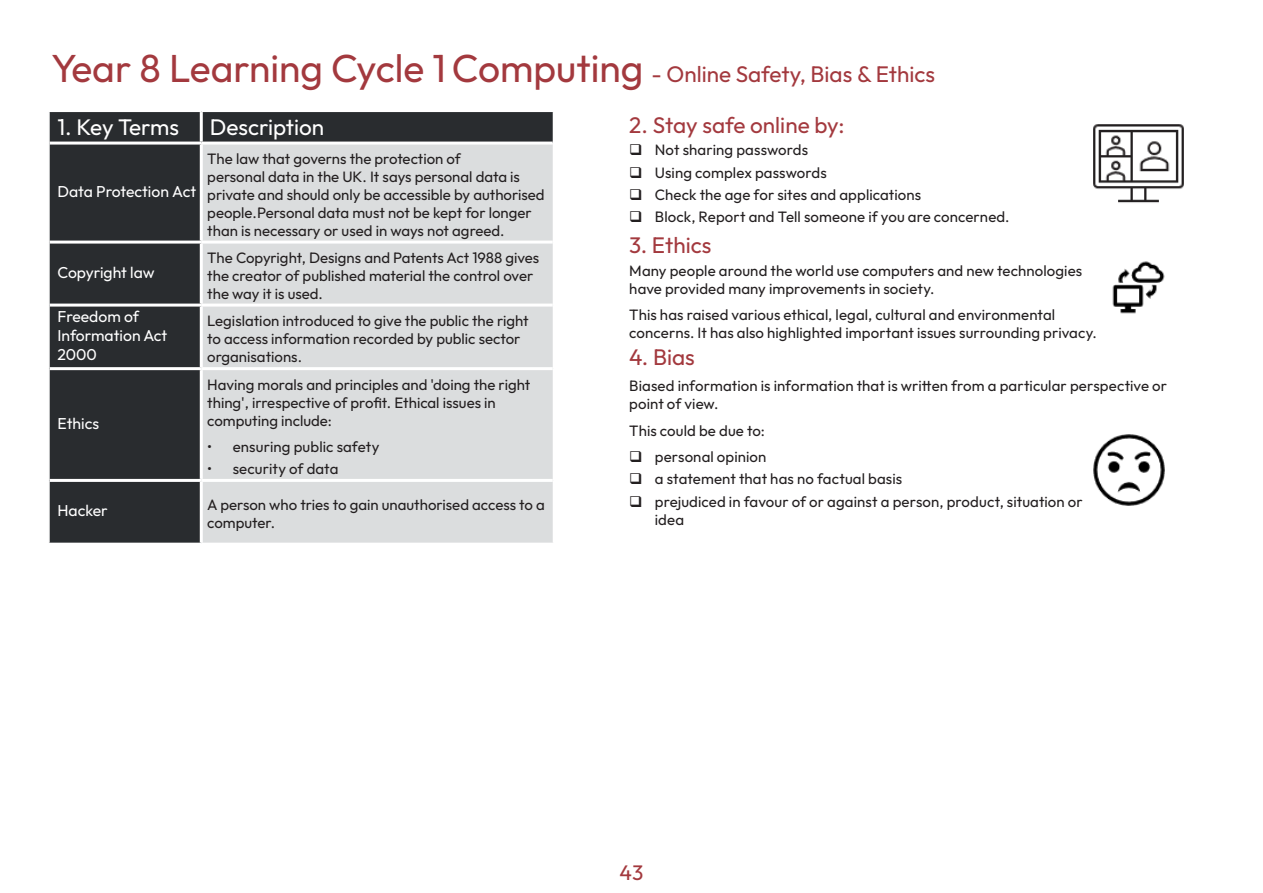
<style>
.page{position:relative;width:1263px;height:893px;background:#fff}
.page>*{position:absolute;margin:0;border:0;box-sizing:border-box;transform-origin:0 0}
.Heading_1{font:39px "Outfit";color:#a3393e}
.Contents_Heading{font:22.5px "Outfit";color:#a3393e}
.Heading_2{font:22.5px "Outfit";color:#a3393e}
.Heading_2_White{font:22.5px "Outfit";color:#fff}
.t1{font:21px "Outfit";color:#a3393e}
.Heading_3_White{font:15.75px/18.9px "Outfit";color:#fff}
.t2{font:15px/18px "Outfit";color:#231f20}
.s1{font-size:39px}
</style>
<div class="page">
<div style="left:50px;top:112px;width:503px;height:431px;background:#292c2f"></div>
<div style="left:203px;top:145px;width:350px;height:398px;background:#dbddde"></div>
<hr style="left:200px;top:112px;width:3px;height:30px;background:#fff">
<hr style="left:50px;top:142px;width:151px;height:3px;background:#fff">
<hr style="left:201px;top:142px;width:352px;height:3px;background:#fff">
<hr style="left:200px;top:145px;width:3px;height:96px;background:#fff">
<hr style="left:50px;top:241px;width:151px;height:3px;background:#fff">
<hr style="left:201px;top:241px;width:352px;height:3px;background:#fff">
<hr style="left:200px;top:244px;width:3px;height:60px;background:#fff">
<hr style="left:50px;top:304px;width:151px;height:3px;background:#fff">
<hr style="left:201px;top:304px;width:352px;height:3px;background:#fff">
<hr style="left:200px;top:307px;width:3px;height:60px;background:#fff">
<hr style="left:50px;top:367px;width:151px;height:3px;background:#fff">
<hr style="left:201px;top:367px;width:352px;height:3px;background:#fff">
<hr style="left:200px;top:370px;width:3px;height:109px;background:#fff">
<hr style="left:50px;top:479px;width:151px;height:3px;background:#fff">
<hr style="left:201px;top:479px;width:352px;height:3px;background:#fff">
<hr style="left:200px;top:482px;width:3px;height:61px;background:#fff">
<img style="left:1093px;top:124px;width:91px;height:79px">
<img style="left:1093px;top:434px;width:72px;height:72px">
<img style="left:1112px;top:261px;width:53px;height:53px">
<p class="Heading_1" style="left:51px;top:46px;width:396px">Year 8 Learning Cycle 1</p>
<p class="Contents_Heading" style="left:452px;top:61px;width:485px"><span class="s1">Computing</span> - Online Safety, Bias &amp; Ethics</p>
<p class="Heading_2_White" style="left:57px;top:114px;width:123px">1. Key Terms</p>
<p class="Heading_2_White" style="left:210px;top:114px;width:116px">Description</p>
<p class="Heading_3_White" style="left:57px;top:182px;width:140px">Data Protection Act</p>
<p class="Heading_3_White" style="left:57px;top:263px;width:99px">Copyright law</p>
<p class="t2" style="left:207px;top:150px;width:339px">The law that governs the protection of<br>personal data in the UK. It says personal data is private and should only be accessible by authorised people.Personal data must not be kept for longer than is necessary or used in ways not agreed.</p>
<p class="t2" style="left:207px;top:249px;width:334px">The Copyright, Designs and Patents Act 1988 gives the creator of published material the control over the way it is used.</p>
<p class="Heading_3_White" style="left:57px;top:307px;width:111px">Freedom of<br>Information Act<br>2000</p>
<p class="t2" style="left:207px;top:312px;width:323px">Legislation introduced to give the public the right to access information recorded by public sector organisations.</p>
<p class="Heading_3_White" style="left:57px;top:414px;width:43px">Ethics</p>
<p class="t2" style="left:207px;top:375px;width:325px">Having morals and principles and 'doing the right thing', irrespective of profit. Ethical issues in computing include:</p>
<p class="t2" style="left:207px;top:438px;width:174px">• ensuring public safety</p>
<p class="t2" style="left:207px;top:460px;width:133px">• security of data</p>
<p class="Heading_3_White" style="left:57px;top:501px;width:52px">Hacker</p>
<p class="t2" style="left:207px;top:496px;width:339px">A person who tries to gain unauthorised access to a computer.</p>
<p class="Heading_2" style="left:629px;top:112px;width:217px">2. Stay safe online by:</p>
<p class="t2" style="left:655px;top:141px;width:155px">Not sharing passwords</p>
<p class="t2" style="left:655px;top:163px;width:173px">Using complex passwords</p>
<p class="t2" style="left:655px;top:185px;width:268px">Check the age for sites and applications</p>
<p class="t2" style="left:655px;top:208px;width:356px">Block, Report and Tell someone if you are concerned.</p>
<p class="Heading_2" style="left:629px;top:233px;width:84px">3. Ethics</p>
<p class="t2" style="left:629px;top:261px;width:454px">Many people around the world use computers and new technologies have provided many improvements in society.</p>
<p class="t2" style="left:629px;top:306px;width:469px">This has raised various ethical, legal, cultural and environmental concerns. It has also highlighted important issues surrounding privacy.</p>
<p class="Contents_Heading" style="left:629px;top:344px;width:67px">4. Bias</p>
<p class="t2" style="left:629px;top:377px;width:539px">Biased information is information that is written from a particular perspective or point of view.</p>
<p class="t2" style="left:629px;top:421px;width:137px">This could be due to:</p>
<p class="t2" style="left:655px;top:448px;width:113px">personal opinion</p>
<p class="t2" style="left:655px;top:470px;width:249px">a statement that has no factual basis</p>
<p class="t2" style="left:655px;top:492px;width:429px">prejudiced in favour of or against a person, product, situation or idea</p>
<h3 class="t1" style="left:619px;top:861px;width:25px">43</h3>
</div>
